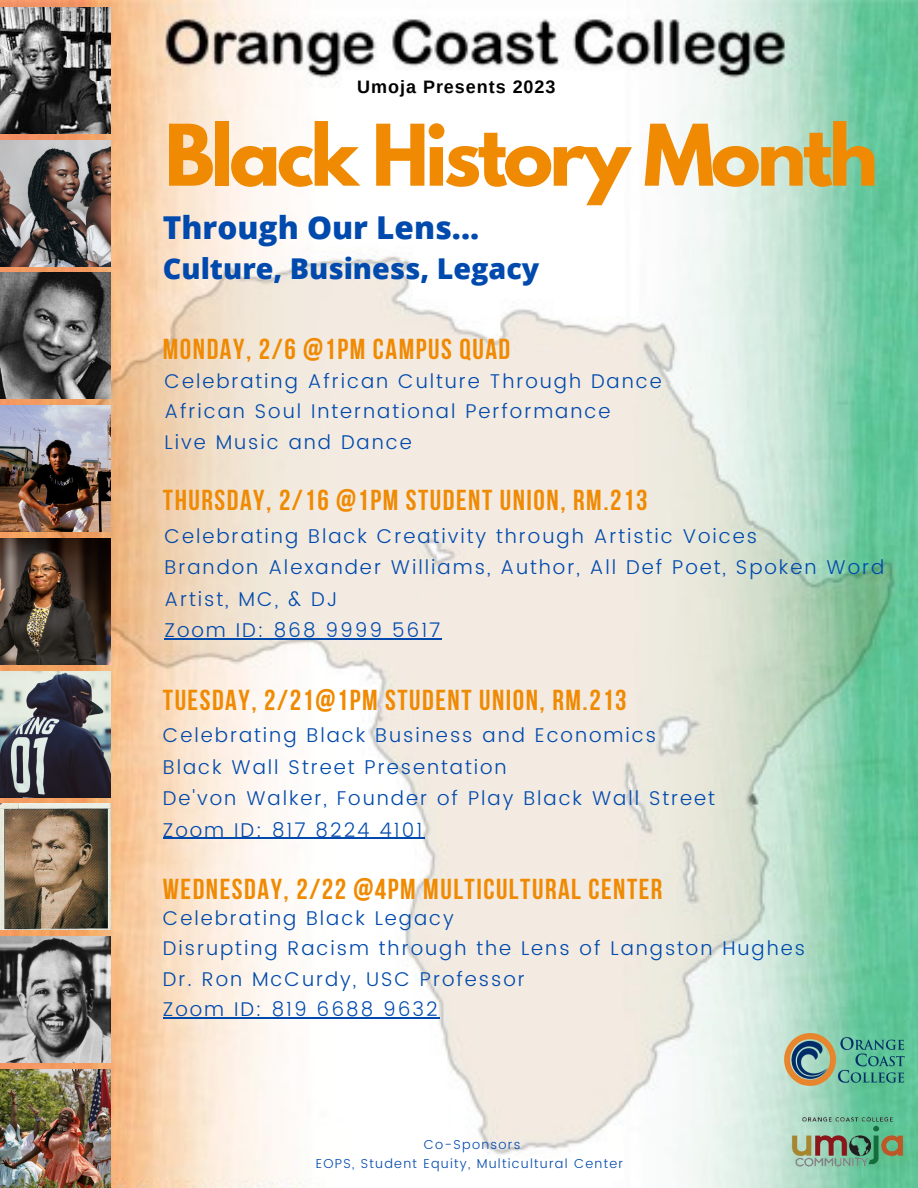
<style>
.page{position:relative;width:918px;height:1188px;background:#fff}
.page>*{position:absolute;margin:0;border:0;box-sizing:border-box;transform-origin:0 0}
.t1{font:700 75.15px "League Spartan";letter-spacing:-.05em;color:#ef8a02}
.t2{font:800 31.5px "Open Sans";color:#004aad}
.t3{font:700 28.8px "Bebas Neue";letter-spacing:.055em;color:#ef8a02}
.t4{font:800 28.65px "Open Sans";color:#004aad}
.t5{font:300 19.95px/31.5px "Poppins";letter-spacing:.1em;color:#004aad}
.t6{font:700 18px "Arimo";letter-spacing:.055em;color:#000}
.t7{font:300 12.9px/19.5px "Poppins";letter-spacing:.1em;color:#004aad;text-align:center}
</style>
<div class="page">
<img style="left:0;top:0;width:918px;height:1188px">
<img style="left:0;top:671px;width:110px;height:126px">
<img style="left:0;top:538px;width:110px;height:126px">
<img style="left:0;top:140px;width:110px;height:126px">
<img style="left:0;top:804px;width:110px;height:126px">
<img style="left:0;top:937px;width:110px;height:126px">
<img style="left:0;top:273px;width:110px;height:126px">
<img style="left:0;top:7px;width:110px;height:126px">
<img style="left:0;top:1069px;width:110px;height:119px">
<img style="left:0;top:406px;width:110px;height:126px">
<img style="left:785px;top:1034px;width:119px;height:51px">
<img style="left:785px;top:1109px;width:119px;height:61px">
<hr style="left:165px;top:639px;width:277px;height:1px;background:#004aad">
<hr style="left:163px;top:1017px;width:277px;height:1px;background:#004aad">
<hr style="left:163px;top:838px;width:261px;height:1px;background:#004aad">
<p class="t6" style="left:357px;top:77px;width:200px">Umoja Presents 2023</p>
<h1 class="t1" style="left:165px;top:118px;width:715px">Black History Month</h1>
<h2 class="t2" style="left:163px;top:205px;width:318px">Through Our Lens...</h2>
<h3 class="t4" style="left:163px;top:249px;width:378px">Culture, Business, Legacy</h3>
<h3 class="t3" style="left:163px;top:337px;width:349px">MONDAY, 2/6 @1PM CAMPUS QUAD</h3>
<p class="t5" style="left:165px;top:366px;width:499px;line-height:30.3px">Celebrating African Culture Through Dance<br>African Soul International Performance<br>Live Music and Dance</p>
<h3 class="t3" style="left:163px;top:488px;width:486px">THURSDAY, 2/16 @1PM STUDENT UNION, RM.213</h3>
<p class="t5" style="left:165px;top:520px;width:721px">Celebrating Black Creativity through Artistic Voices<br>Brandon Alexander Williams, Author, All Def Poet, Spoken Word Artist, MC, &amp; DJ<br>Zoom ID: 868 9999 5617</p>
<h3 class="t3" style="left:163px;top:689px;width:465px">TUESDAY, 2/21@1PM STUDENT UNION, RM.213</h3>
<p class="t5" style="left:163px;top:720px;width:554px">Celebrating Black Business and Economics Black Wall Street Presentation<br>De'von Walker, Founder of Play Black Wall Street Zoom ID: 817 8224 4101</p>
<h3 class="t3" style="left:163px;top:877px;width:501px">WEDNESDAY, 2/22 @4PM MULTICULTURAL CENTER</h3>
<p class="t5" style="left:163px;top:903px;width:644px;line-height:30.3px">Celebrating Black Legacy<br>Disrupting Racism through the Lens of Langston Hughes Dr. Ron McCurdy, USC Professor<br>Zoom ID: 819 6688 9632</p>
<p class="t7" style="left:316px;top:1135px;width:309px">Co-Sponsors<br>EOPS, Student Equity, Multicultural Center</p>
</div>
